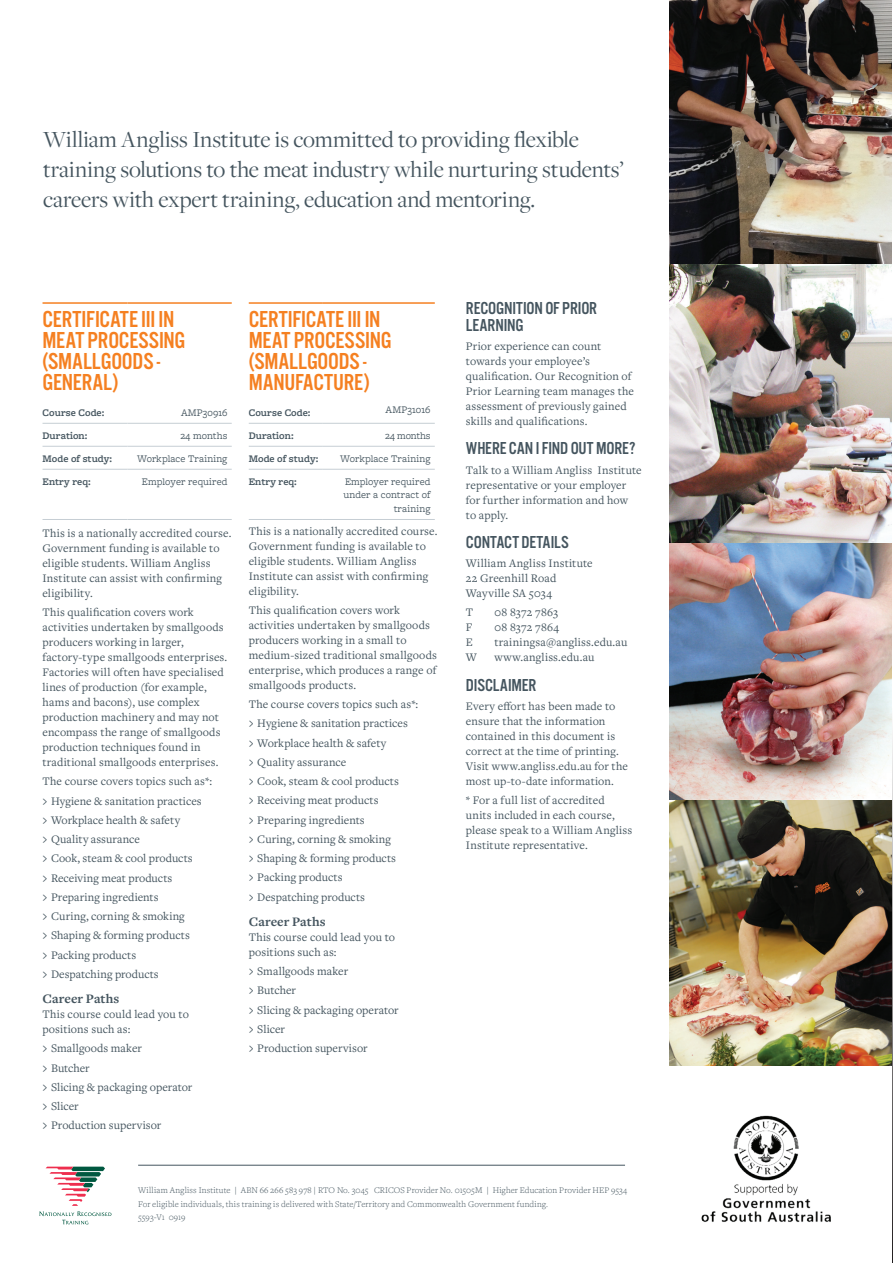
<style>
.page{position:relative;width:893px;height:1263px;background:#fff}
.page>*{position:absolute;margin:0;border:0;box-sizing:border-box;transform-origin:0 0}
.t1{font:24px/30px "Freight Disp Pro";color:#45555f}
.t2{font:24px/21px "Alternate Got No 3 D";letter-spacing:-.005em;color:#f58021}
.t3{font:18px/16.5px "Alternate Got No 3 D";letter-spacing:-.005em;color:#45555f}
.t4{font:700 13.5px "Freight Text Pro";color:#45555f}
.t5{font:12px/15px "Freight Text Pro";letter-spacing:.01em;color:#45555f}
.t6{font:10.5px/13.5px "Freight Macro Pro";letter-spacing:.005em;color:#45555f;text-align:right}
.t7{font:600 10.5px "Freight Macro Pro";letter-spacing:.005em;color:#45555f}
.t8{font:10.5px "Freight Macro Pro";letter-spacing:-.015em;color:#45555f}
.t9{font:300 9px/13.5px "Freight Text Pro";letter-spacing:.015em;color:#45555f}
.s1{font-family:"Chevin";font-weight:300}
</style>
<div class="page">
<img style="left:669px;top:800px;width:223px;height:265px">
<hr style="left:892px;top:708px;width:1px;height:555px;background:#231f20">
<hr style="left:249px;top:302px;width:73px;height:2px;background:#f58021">
<hr style="left:322px;top:302px;width:113px;height:2px;background:#f58021">
<hr style="left:249px;top:423px;width:73px;height:1px;background:#c6ced4">
<hr style="left:322px;top:423px;width:113px;height:1px;background:#c6ced4">
<hr style="left:249px;top:446px;width:73px;height:1px;background:#c6ced4">
<hr style="left:322px;top:446px;width:113px;height:1px;background:#c6ced4">
<hr style="left:249px;top:469px;width:73px;height:1px;background:#c6ced4">
<hr style="left:322px;top:469px;width:113px;height:1px;background:#c6ced4">
<hr style="left:249px;top:519px;width:73px;height:1px;background:#c6ced4">
<hr style="left:322px;top:519px;width:113px;height:1px;background:#c6ced4">
<img style="left:669px;top:0;width:223px;height:800px">
<hr style="left:43px;top:302px;width:85px;height:2px;background:#f58021">
<hr style="left:128px;top:302px;width:104px;height:2px;background:#f58021">
<hr style="left:43px;top:423px;width:85px;height:1px;background:#c6ced4">
<hr style="left:128px;top:423px;width:104px;height:1px;background:#c6ced4">
<hr style="left:43px;top:446px;width:85px;height:1px;background:#c6ced4">
<hr style="left:128px;top:446px;width:104px;height:1px;background:#c6ced4">
<hr style="left:43px;top:469px;width:85px;height:1px;background:#c6ced4">
<hr style="left:128px;top:469px;width:104px;height:1px;background:#c6ced4">
<hr style="left:43px;top:519px;width:85px;height:1px;background:#c6ced4">
<hr style="left:128px;top:519px;width:104px;height:1px;background:#c6ced4">
<hr style="left:138px;top:1165px;width:487px;height:1px;background:#45555f">
<svg style="left:39px;top:1166px;width:72px;height:58px"></svg>
<img style="left:701px;top:1115px;width:130px;height:107px">
<h1 class="t1" style="left:43px;top:124px;width:582px">William Angliss Institute is committed to providing flexible training solutions to the meat industry while nurturing students’ careers with expert training, education and mentoring.</h1>
<h1 class="t2" style="left:43px;top:309px;width:144px">CERTIFICATE III IN<br>MEAT PROCESSING (SMALLGOODS -<br>GENERAL)</h1>
<p class="t7" style="left:43px;top:405px;width:63px">Course Code:</p>
<p class="t6" style="left:181px;top:405px;width:48px">AMP30916</p>
<p class="t7" style="left:43px;top:428px;width:46px">Duration:</p>
<p class="t6" style="left:180px;top:428px;width:49px">24 months</p>
<p class="t7" style="left:43px;top:451px;width:71px">Mode of study:</p>
<p class="t6" style="left:137px;top:451px;width:92px">Workplace Training</p>
<p class="t7" style="left:43px;top:474px;width:50px">Entry req:</p>
<p class="t6" style="left:142px;top:474px;width:87px">Employer required</p>
<p class="t5" style="left:43px;top:525px;width:190px">This is a nationally accredited course.<br>Government funding is available to eligible students. William Angliss<br>Institute can assist with confirming eligibility.</p>
<p class="t5" style="left:43px;top:604px;width:186px">This qualification covers work activities undertaken by smallgoods producers working in larger, factory-type smallgoods enterprises.<br>Factories will often have specialised lines of production (for example, hams and bacons), use complex production machinery and may not encompass the range of smallgoods production techniques found in traditional smallgoods enterprises.</p>
<p class="t5" style="left:43px;top:771px;width:171px;line-height:19.2px">The course covers topics such as*: <span class="s1">&gt;</span> Hygiene &amp; sanitation practices<br><span class="s1">&gt;</span> Workplace health &amp; safety<br><span class="s1">&gt;</span> Quality assurance<br><span class="s1">&gt;</span> Cook, steam &amp; cool products<br><span class="s1">&gt;</span> Receiving meat products<br><span class="s1">&gt;</span> Preparing ingredients<br><span class="s1">&gt;</span> Curing, corning &amp; smoking<br><span class="s1">&gt;</span> Shaping &amp; forming products<br><span class="s1">&gt;</span> Packing products<br><span class="s1">&gt;</span> Despatching products</p>
<p class="t4" style="left:43px;top:990px;width:78px">Career Paths</p>
<p class="t5" style="left:43px;top:1006px;width:148px">This course could lead you to positions such as:</p>
<p class="t5" style="left:43px;top:1038px;width:151px;line-height:19.2px"><span class="s1">&gt;</span> Smallgoods maker<br><span class="s1">&gt;</span> Butcher<br><span class="s1">&gt;</span> Slicing &amp; packaging operator <span class="s1">&gt;</span> Slicer<br><span class="s1">&gt;</span> Production supervisor</p>
<h1 class="t2" style="left:249px;top:309px;width:144px">CERTIFICATE III IN<br>MEAT PROCESSING (SMALLGOODS -<br>MANUFACTURE)</h1>
<p class="t7" style="left:249px;top:405px;width:63px">Course Code:</p>
<p class="t6" style="left:386px;top:402px;width:46px">AMP31016</p>
<p class="t7" style="left:249px;top:428px;width:46px">Duration:</p>
<p class="t8" style="left:385px;top:428px;width:47px">24 months</p>
<p class="t7" style="left:249px;top:451px;width:71px">Mode of study:</p>
<p class="t6" style="left:340px;top:451px;width:92px">Workplace Training</p>
<p class="t7" style="left:249px;top:474px;width:50px">Entry req:</p>
<p class="t6" style="left:344px;top:474px;width:89px">Employer required under a contract of training</p>
<p class="t5" style="left:249px;top:523px;width:190px">This is a nationally accredited course.<br>Government funding is available to eligible students. William Angliss<br>Institute can assist with confirming eligibility.</p>
<p class="t5" style="left:249px;top:602px;width:190px">This qualification covers work activities undertaken by smallgoods producers working in a small to medium-sized traditional smallgoods enterprise, which produces a range of smallgoods products.</p>
<p class="t5" style="left:249px;top:694px;width:171px;line-height:19.2px">The course covers topics such as*: <span class="s1">&gt;</span> Hygiene &amp; sanitation practices<br><span class="s1">&gt;</span> Workplace health &amp; safety<br><span class="s1">&gt;</span> Quality assurance<br><span class="s1">&gt;</span> Cook, steam &amp; cool products<br><span class="s1">&gt;</span> Receiving meat products<br><span class="s1">&gt;</span> Preparing ingredients<br><span class="s1">&gt;</span> Curing, corning &amp; smoking<br><span class="s1">&gt;</span> Shaping &amp; forming products<br><span class="s1">&gt;</span> Packing products<br><span class="s1">&gt;</span> Despatching products</p>
<p class="t4" style="left:249px;top:912px;width:78px">Career Paths</p>
<p class="t5" style="left:249px;top:929px;width:148px">This course could lead you to positions such as:</p>
<p class="t5" style="left:249px;top:961px;width:151px;line-height:19.2px"><span class="s1">&gt;</span> Smallgoods maker<br><span class="s1">&gt;</span> Butcher<br><span class="s1">&gt;</span> Slicing &amp; packaging operator <span class="s1">&gt;</span> Slicer<br><span class="s1">&gt;</span> Production supervisor</p>
<h2 class="t3" style="left:466px;top:301px;width:133px">RECOGNITION OF PRIOR<br>LEARNING</h2>
<p class="t5" style="left:466px;top:338px;width:170px">Prior experience can count towards your employee’s qualification. Our Recognition of<br>Prior Learning team manages the assessment of previously gained skills and qualifications.</p>
<h2 class="t3" style="left:466px;top:441px;width:171px">WHERE CAN I FIND OUT MORE?</h2>
<p class="t5" style="left:466px;top:462px;width:177px">Talk to a William Angliss Institute representative or your employer for further information and how<br>to apply.</p>
<h2 class="t3" style="left:466px;top:534px;width:104px">CONTACT DETAILS</h2>
<p class="t5" style="left:466px;top:555px;width:128px">William Angliss Institute<br>22 Greenhill Road<br>Wayville SA 5034</p>
<p class="t5" style="left:466px;top:604px;width:9px">T</p>
<p class="t5" style="left:494px;top:604px;width:65px">08 8372 7863</p>
<p class="t5" style="left:466px;top:619px;width:8px">F</p>
<p class="t5" style="left:494px;top:619px;width:66px">08 8372 7864</p>
<p class="t5" style="left:466px;top:634px;width:8px">E</p>
<p class="t5" style="left:494px;top:634px;width:134px">trainingsa@angliss.edu.au</p>
<p class="t5" style="left:466px;top:649px;width:13px">W</p>
<p class="t5" style="left:494px;top:649px;width:102px">www.angliss.edu.au</p>
<h2 class="t3" style="left:466px;top:677px;width:72px">DISCLAIMER</h2>
<p class="t5" style="left:466px;top:698px;width:164px">Every effort has been made to ensure that the information contained in this document is correct at the time of printing.<br>Visit www.angliss.edu.au for the most up-to-date information.</p>
<p class="t5" style="left:466px;top:792px;width:168px">* For a full list of accredited units included in each course, please speak to a William Angliss<br>Institute representative.</p>
<p class="t9" style="left:138px;top:1183px;width:490px">William Angliss Institute | ABN 66 266 583 978 | RTO No. 3045 CRICOS Provider No. 01505M | Higher Education Provider HEP 9534<br>For eligible individuals, this training is delivered with State/Territory and Commonwealth Government funding.<br>5593-V1 0919</p>
</div>
